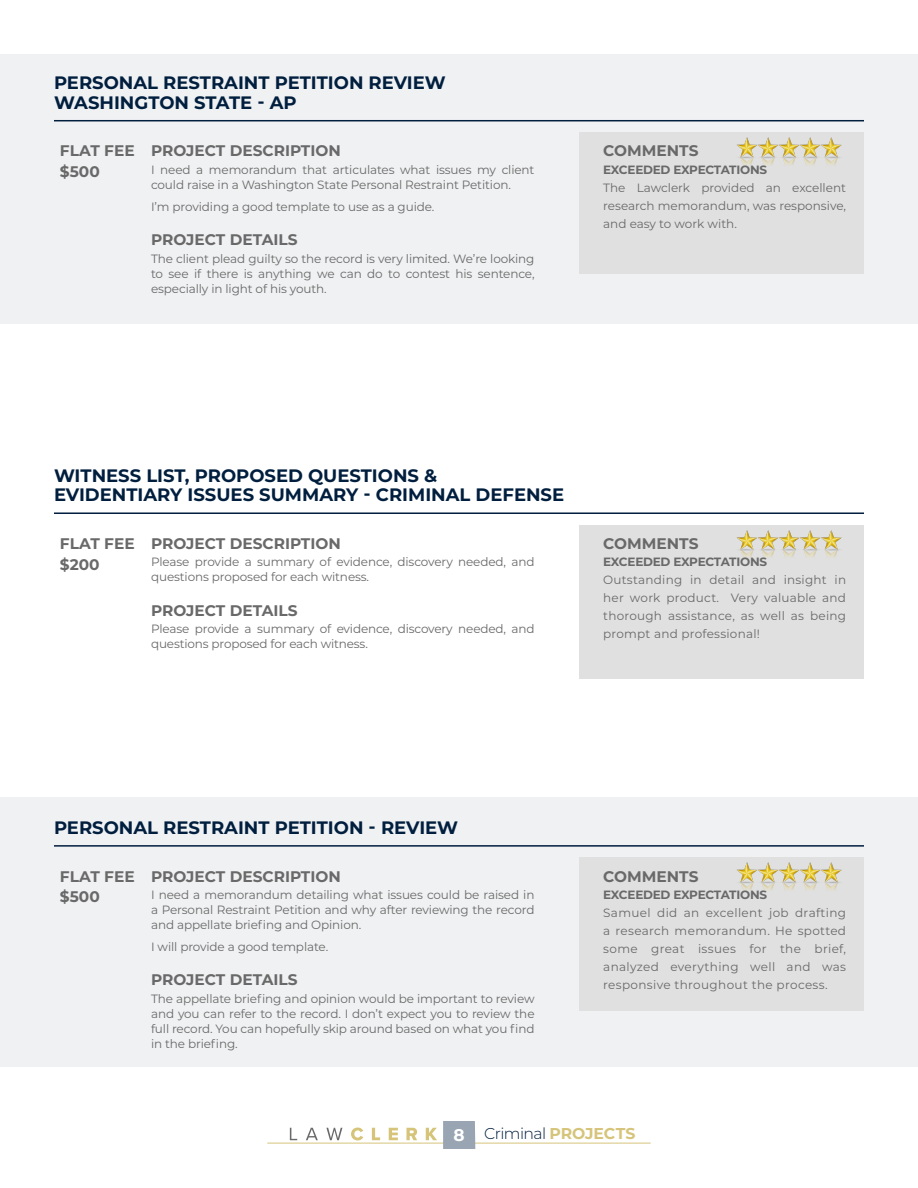
<style>
.page{position:relative;width:918px;height:1188px;background:#fff}
.page>*{position:absolute;margin:0;border:0;box-sizing:border-box;transform-origin:0 0}
.t1{font:700 18px/19.5px "Montserrat";color:#001e3e}
.t2{font:300 15.75px "Montserrat";letter-spacing:-.04em;color:#001e3e}
.t3{font:700 15.3px "Montserrat";color:#696969}
.t4{font:12px/15px "Montserrat";letter-spacing:-.01em;color:#696969;text-align:justify}
.t5{font:700 12px "Montserrat";letter-spacing:-.02em;color:#696969}
.t6{font:12px "Montserrat";letter-spacing:.03em;color:#696969}
.s1{font-weight:700;font-size:16.95px;color:#fff}
.s2{font-weight:700;color:#d6c47a}
</style>
<div class="page">
<svg style="left:290px;top:1128px;width:7px;height:12px"></svg>
<svg style="left:306px;top:1128px;width:12px;height:12px"></svg>
<svg style="left:326px;top:1128px;width:16px;height:12px"></svg>
<svg style="left:351px;top:1128px;width:12px;height:12px"></svg>
<svg style="left:372px;top:1128px;width:8px;height:12px"></svg>
<svg style="left:389px;top:1128px;width:9px;height:12px"></svg>
<svg style="left:407px;top:1128px;width:10px;height:12px"></svg>
<svg style="left:426px;top:1128px;width:11px;height:12px"></svg>
<hr style="left:267px;top:1143px;width:384px;height:1px;background:#d6c47a">
<div style="left:443px;top:1121px;width:32px;height:28px;background:#99a5b2"></div>
<div style="left:0;top:54px;width:918px;height:270px;background:#f0f1f3"></div>
<div style="left:580px;top:132px;width:284px;height:142px;background:#e0e0e0"></div>
<hr style="left:54px;top:120px;width:810px;height:1px;background:#001e3e">
<img style="left:737px;top:138px;width:105px;height:28px">
<div style="left:0;top:797px;width:918px;height:270px;background:#f0f1f3"></div>
<div style="left:580px;top:858px;width:284px;height:153px;background:#e0e0e0"></div>
<hr style="left:54px;top:845px;width:810px;height:2px;background:#001e3e">
<img style="left:737px;top:863px;width:105px;height:28px">
<div style="left:580px;top:525px;width:284px;height:153px;background:#e0e0e0"></div>
<hr style="left:54px;top:512px;width:810px;height:2px;background:#001e3e">
<img style="left:736px;top:530px;width:106px;height:28px">
<p class="t1" style="left:54px;top:72px;width:393px">PERSONAL RESTRAINT PETITION REVIEW</p>
<p class="t1" style="left:54px;top:92px;width:244px">WASHINGTON STATE - AP</p>
<p class="t3" style="left:60px;top:140px;width:76px">FLAT FEE</p>
<p class="t3" style="left:151px;top:140px;width:191px">PROJECT DESCRIPTION</p>
<p class="t3" style="left:603px;top:140px;width:97px">COMMENTS</p>
<p class="t3" style="left:60px;top:161px;width:41px">$500</p>
<p class="t4" style="left:151px;top:162px;width:385px">I need a memorandum that articulates what issues my client could raise in a Washington State Personal Restraint Petition.</p>
<p class="t4" style="left:151px;top:199px;width:285px">I’m providing a good template to use as a guide.</p>
<p class="t5" style="left:603px;top:161px;width:165px">EXCEEDED EXPECTATIONS</p>
<p class="t4" style="left:603px;top:178px;width:244px;line-height:18px">The Lawclerk provided an excellent research memorandum, was responsive, and easy to work with.</p>
<p class="t3" style="left:151px;top:229px;width:148px">PROJECT DETAILS</p>
<p class="t4" style="left:151px;top:251px;width:385px">The client plead guilty so the record is very limited. We’re looking to see if there is anything we can do to contest his sentence, especially in light of his youth.</p>
<p class="t1" style="left:54px;top:465px;width:512px">WITNESS LIST, PROPOSED QUESTIONS &amp;<br>EVIDENTIARY ISSUES SUMMARY - CRIMINAL DEFENSE</p>
<p class="t3" style="left:60px;top:532px;width:76px">FLAT FEE</p>
<p class="t3" style="left:151px;top:532px;width:191px">PROJECT DESCRIPTION</p>
<p class="t3" style="left:603px;top:532px;width:97px">COMMENTS</p>
<p class="t3" style="left:60px;top:553px;width:41px">$200</p>
<p class="t4" style="left:151px;top:554px;width:385px">Please provide a summary of evidence, discovery needed, and questions proposed for each witness.</p>
<p class="t5" style="left:603px;top:554px;width:165px">EXCEEDED EXPECTATIONS</p>
<p class="t4" style="left:603px;top:571px;width:244px;line-height:18px">Outstanding in detail and insight in her work product. Very valuable and thorough assistance, as well as being prompt and professional!</p>
<p class="t3" style="left:151px;top:599px;width:148px">PROJECT DETAILS</p>
<p class="t4" style="left:151px;top:621px;width:385px">Please provide a summary of evidence, discovery needed, and questions proposed for each witness.</p>
<p class="t1" style="left:54px;top:817px;width:406px">PERSONAL RESTRAINT PETITION - REVIEW</p>
<p class="t3" style="left:60px;top:865px;width:76px">FLAT FEE</p>
<p class="t3" style="left:151px;top:865px;width:191px">PROJECT DESCRIPTION</p>
<p class="t3" style="left:603px;top:865px;width:97px">COMMENTS</p>
<p class="t3" style="left:60px;top:886px;width:41px">$500</p>
<p class="t4" style="left:151px;top:887px;width:385px">I need a memorandum detailing what issues could be raised in a Personal Restraint Petition and why after reviewing the record and appellate briefing and Opinion.</p>
<p class="t4" style="left:151px;top:939px;width:179px">I will provide a good template.</p>
<p class="t5" style="left:603px;top:886px;width:165px">EXCEEDED EXPECTATIONS</p>
<p class="t4" style="left:603px;top:903px;width:244px;line-height:18px">Samuel did an excellent job drafting a research memorandum. He spotted some great issues for the brief, analyzed everything well and was</p>
<p class="t3" style="left:151px;top:969px;width:148px">PROJECT DETAILS</p>
<p class="t6" style="left:603px;top:977px;width:226px">responsive throughout the process.</p>
<p class="t4" style="left:151px;top:991px;width:385px">The appellate briefing and opinion would be important to review and you can refer to the record. I don’t expect you to review the full record. You can hopefully skip around based on what you find in the briefing.</p>
<h2 class="t2" style="left:453px;top:1122px;width:184px"><span class="s1">8</span> Criminal <span class="s2">PROJECTS</span></h2>
</div>
